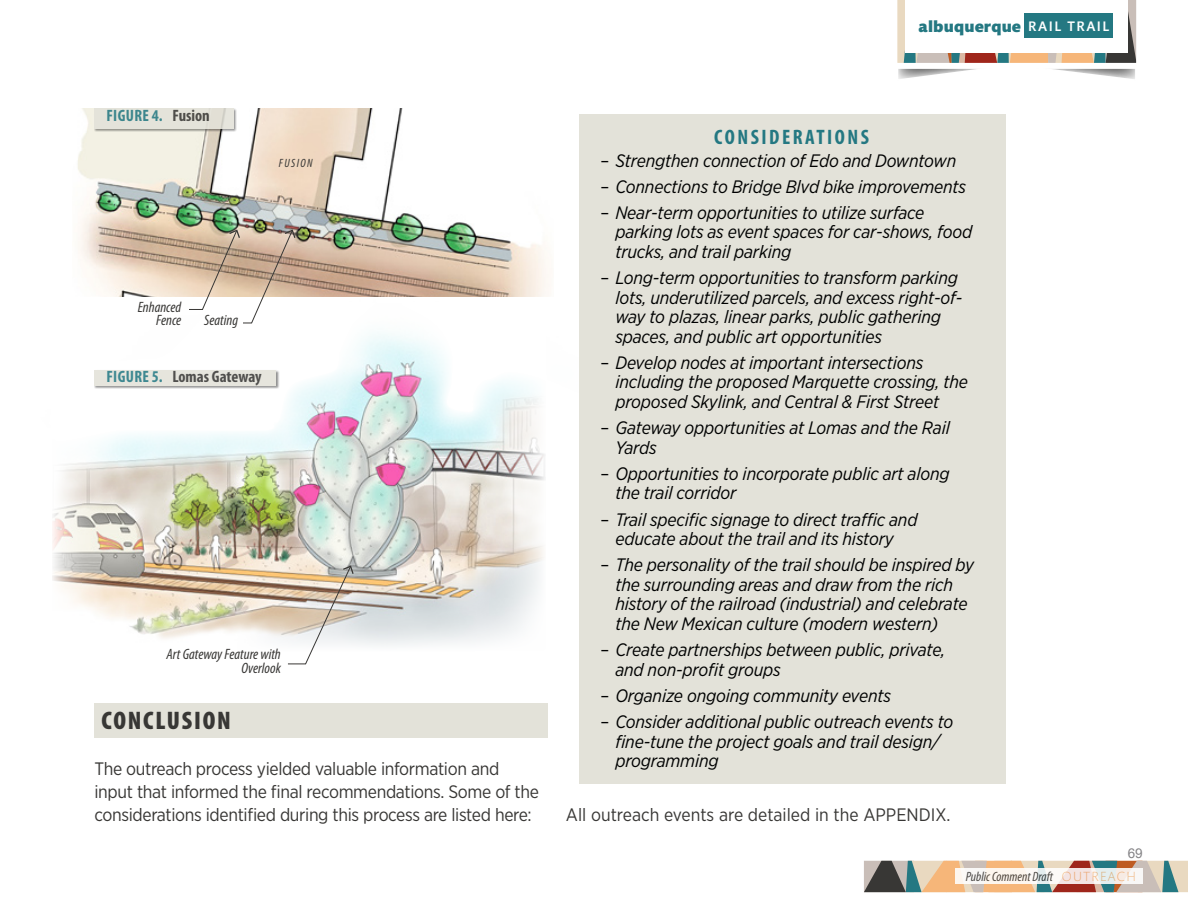
<style>
.page{position:relative;width:1188px;height:918px;background:#fff}
.page>*{position:absolute;margin:0;border:0;box-sizing:border-box;transform-origin:0 0}
.t1{font:900 condensed 25.5px "Myriad Pro";letter-spacing:.07em;color:#383735}
.t2{font:700 condensed 21px "Myriad Pro";letter-spacing:.12em;color:#247882}
.t3{font:italic 18px/19.5px "Gotham Narrow";letter-spacing:-.01em;color:#000101}
.t4{font:18px/23.2px "Gotham Narrow";letter-spacing:-.02em;color:#383735}
.t5{font:18px "Gotham Narrow";color:#383735}
.t6{font:700 condensed 16.5px "Myriad Pro";color:#383735}
.t7{font:900 16.5px "Mundo Sans";letter-spacing:.01em;color:#247882}
.t8{font:700 condensed 16.5px "Myriad Pro";letter-spacing:.01em;color:#247882}
.t9{font:italic condensed 15px/13.5px "Myriad Pro";color:#383735;text-align:right}
.t10{font:italic condensed 13.5px "Myriad Pro";color:#383735}
.t11{font:13.5px "Arial";color:#717073}
.t12{font:italic condensed 12px "Myriad Pro";letter-spacing:.12em;color:#383735}
.s1{font-weight:500;font-size:14.1px;color:#fff}
.s2{color:#383735}
.s3{color:#247882}
.s4{font-style:normal}
.s5{font-family:"Mundo Sans";font-weight:300;font-style:normal;font-stretch:normal;color:#f6b679}
</style>
<div class="page">
<img style="left:77px;top:108px;width:472px;height:184px">
<div style="left:94px;top:108px;width:143px;height:24px;background:#000;opacity:.5"></div>
<div style="left:94px;top:108px;width:140px;height:21px;background:#e3e2d9"></div>
<img style="left:52px;top:292px;width:495px;height:354px">
<svg style="left:181px;top:221px;width:54px;height:98px"></svg>
<svg style="left:280px;top:557px;width:82px;height:89px;background:#d8d1c6"></svg>
<svg style="left:287px;top:565px;width:68px;height:100px"></svg>
<svg style="left:235px;top:221px;width:69px;height:112px"></svg>
<svg style="left:188px;top:229px;width:109px;height:95px"></svg>
<svg style="left:897px;top:0;width:240px;height:79px"></svg>
<div style="left:906px;top:0;width:222px;height:53px;background:#fff"></div>
<div style="left:1024px;top:13px;width:89px;height:25px;background:#247882"></div>
<div style="left:579px;top:114px;width:427px;height:31px;background:#e3e2d9"></div>
<div style="left:579px;top:145px;width:427px;height:639px;background:#e3e2d9"></div>
<div style="left:94px;top:703px;width:454px;height:34px;background:#e3e2d9"></div>
<svg style="left:864px;top:861px;width:324px;height:31px;background:#ae9d88"></svg>
<svg style="left:956px;top:868px;width:187px;height:16px;fill:#f8f6ef"></svg>
<p class="t7" style="left:919px;top:17px;width:192px">albuquerque <span class="s1">RAIL TRAIL</span></p>
<p class="t8" style="left:106px;top:105px;width:105px">Figure 4. <span class="s2">Fusion</span></p>
<p class="t12" style="left:279px;top:155px;width:35px">FUSION</p>
<p class="t9" style="left:138px;top:300px;width:45px">Enhanced<br>Fence</p>
<p class="t9" style="left:204px;top:314px;width:35px">Seating</p>
<p class="t6" style="left:106px;top:366px;width:157px"><span class="s3">Figure 5.</span> Lomas Gateway</p>
<p class="t9" style="left:166px;top:647px;width:116px">Art Gateway Feature with<br>Overlook</p>
<h1 class="t1" style="left:102px;top:706px;width:131px">CONCLUSION</h1>
<p class="t4" style="left:94px;top:756px;width:446px">The outreach process yielded valuable information and input that informed the final recommendations. Some of the considerations identified during this process are listed here:</p>
<p class="t2" style="left:714px;top:124px;width:156px">CONSIDERATIONS</p>
<p class="t3" style="left:600px;top:150px;width:357px"><span class="s4">–</span> Strengthen connection of Edo and Downtown</p>
<p class="t3" style="left:600px;top:176px;width:367px"><span class="s4">–</span> Connections to Bridge Blvd bike improvements</p>
<p class="t3" style="left:615px;top:203px;width:358px;text-indent:-15px"><span class="s4">–</span> Near-term opportunities to utilize surface parking lots as event spaces for car-shows, food trucks, and trail parking</p>
<p class="t3" style="left:615px;top:268px;width:349px;text-indent:-15px"><span class="s4">–</span> Long-term opportunities to transform parking lots, underutilized parcels, and excess right-of&shy;way to plazas, linear parks, public gathering spaces, and public art opportunities</p>
<p class="t3" style="left:615px;top:353px;width:354px;text-indent:-15px"><span class="s4">–</span> Develop nodes at important intersections including the proposed Marquette crossing, the proposed Skylink, and Central &amp; First Street</p>
<p class="t3" style="left:615px;top:418px;width:336px;text-indent:-15px"><span class="s4">–</span> Gateway opportunities at Lomas and the Rail<br>Yards</p>
<p class="t3" style="left:615px;top:463px;width:336px;text-indent:-15px"><span class="s4">–</span> Opportunities to incorporate public art along the trail corridor</p>
<p class="t3" style="left:600px;top:509px;width:319px;text-align:center"><span class="s4">–</span> Trail specific signage to direct traffic and educate about the trail and its history</p>
<p class="t3" style="left:615px;top:555px;width:360px;text-indent:-15px"><span class="s4">–</span> The personality of the trail should be inspired by the surrounding areas and draw from the rich history of the railroad (industrial) and celebrate the New Mexican culture (modern western)</p>
<p class="t3" style="left:615px;top:640px;width:332px;text-indent:-15px"><span class="s4">–</span> Create partnerships between public, private, and non-profit groups</p>
<p class="t3" style="left:600px;top:685px;width:292px"><span class="s4">–</span> Organize ongoing community events</p>
<p class="t3" style="left:615px;top:712px;width:340px;text-indent:-15px"><span class="s4">–</span> Consider additional public outreach events to fine-tune the project goals and trail design/ programming</p>
<p class="t5" style="left:566px;top:804px;width:386px">All outreach events are detailed in the APPENDIX.</p>
<p class="t11" style="left:1128px;top:844px;width:17px">69</p>
<p class="t10" style="left:966px;top:868px;width:172px">Public Comment Draft <span class="s5">OUTREACH</span></p>
</div>
